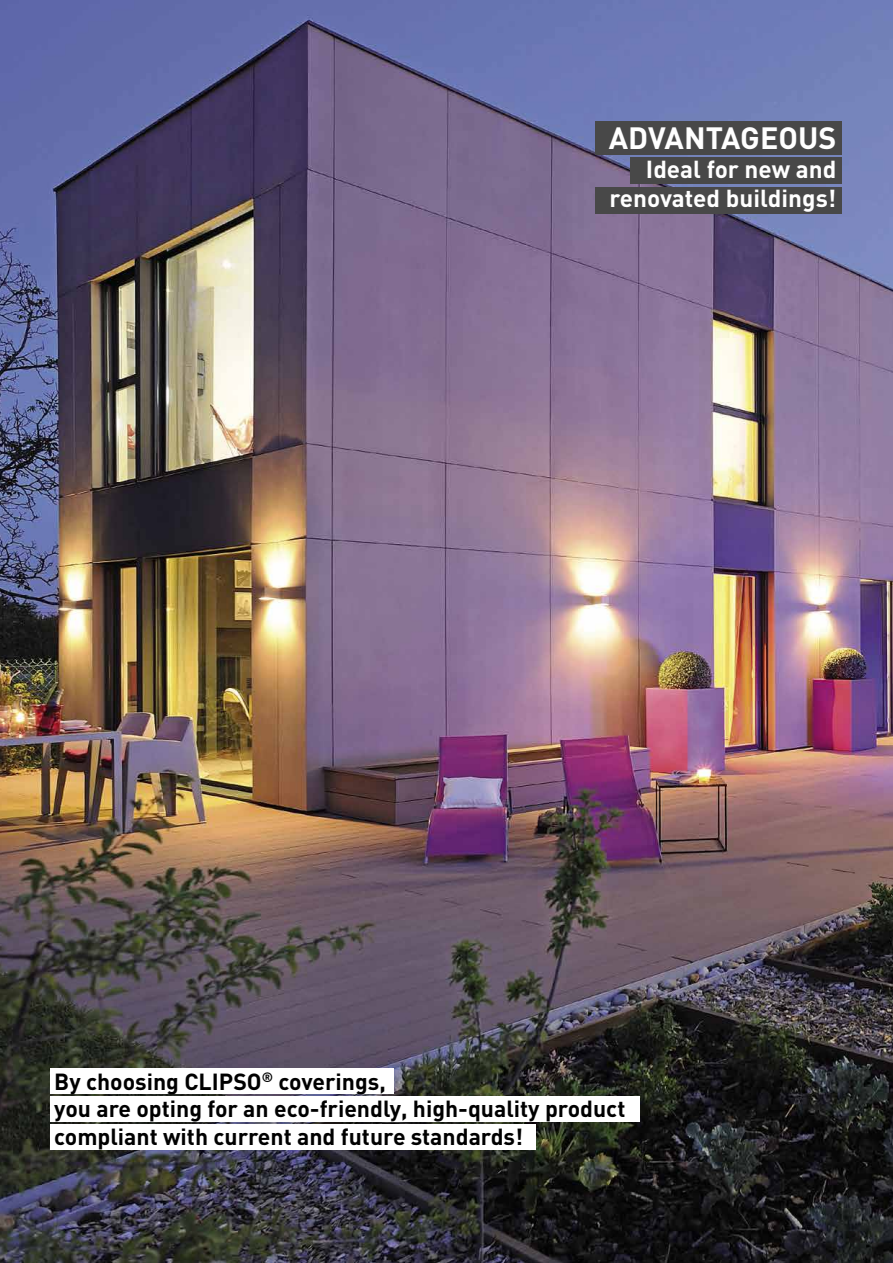
<style>
.page{position:relative;width:893px;height:1263px;background:#fff}
.page>*{position:absolute;margin:0;border:0;box-sizing:border-box;transform-origin:0 0}
.t1{font:700 30.45px "DIN";color:#fff}
.t2{font:700 24.3px/29.1px "DIN";color:#fff;text-align:right}
.t3{font:700 22.95px/27.6px "DIN";color:#000}
</style>
<div class="page">
<img style="left:0;top:0;width:892px;height:1263px">
<div style="left:50px;top:1068px;width:344px;height:26px;background:#fff"></div>
<div style="left:50px;top:1124px;width:486px;height:26px;background:#fff"></div>
<div style="left:50px;top:1096px;width:590px;height:26px;background:#fff"></div>
<div style="left:595px;top:122px;width:246px;height:33px;background:#484848"></div>
<div style="left:630px;top:157px;width:211px;height:27px;background:#484848"></div>
<div style="left:595px;top:187px;width:246px;height:27px;background:#484848"></div>
<h1 class="t1" style="left:609px;top:118px;width:229px">ADVANTAGEOUS</h1>
<p class="t2" style="left:609px;top:154px;width:228px">Ideal for new and renovated buildings!</p>
<p class="t3" style="left:54px;top:1066px;width:573px">By choosing CLIPSO<sup>®</sup> coverings,<br>you are opting for an eco-friendly, high-quality product compliant with current and future standards!</p>
</div>
